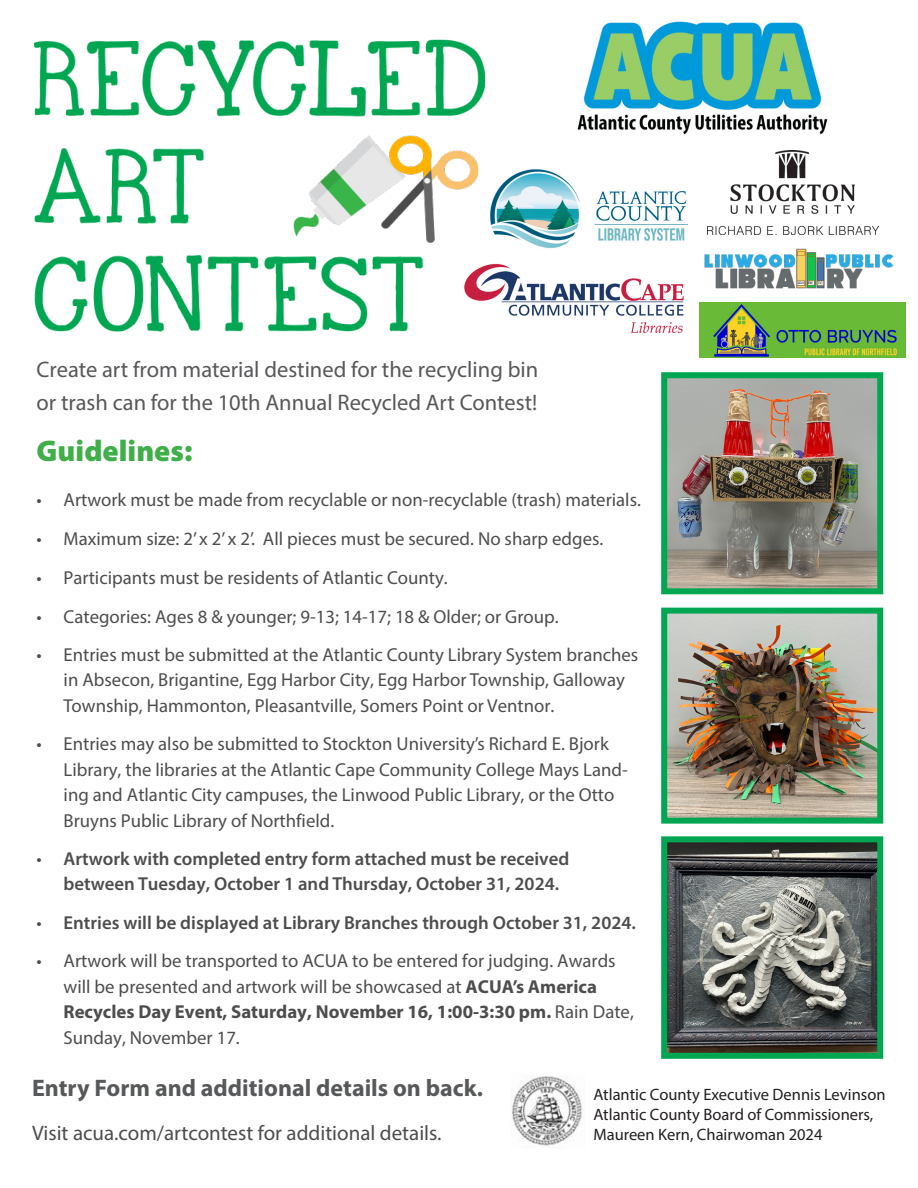
<style>
.page{position:relative;width:918px;height:1188px;background:#fff}
.page>*{position:absolute;margin:0;border:0;box-sizing:border-box;transform-origin:0 0}
.t1{font:30px "Myriad Variable Concept";color:#40ae49}
.t2{font:700 24px "Myriad Pro";color:#57585a}
.t3{font:22.5px/33px "Myriad Pro";color:#57585a}
.t4{font:21px "Myriad Pro";color:#4d4d4d}
.t5{font:18.75px/25.5px "Myriad Pro";color:#4d4d4d}
.t6{font:600 18.75px/25.5px "Myriad Pro";color:#4d4d4d}
.t7{font:16.5px "Myriad Pro";color:#231f20}
.s1{font-weight:400}
.s2{font-weight:700}
</style>
<div class="page">
<img style="left:510px;top:1076px;width:72px;height:70px">
<img style="left:577px;top:21px;width:251px;height:114px">
<img style="left:33px;top:39px;width:453px;height:293px">
<img style="left:668px;top:379px;width:208px;height:208px">
<div style="left:661px;top:372px;width:222px;height:222px;border:6px solid #00a651"></div>
<img style="left:668px;top:843px;width:208px;height:209px">
<div style="left:661px;top:836px;width:222px;height:223px;border:6px solid #00a651"></div>
<img style="left:668px;top:615px;width:208px;height:202px">
<div style="left:661px;top:608px;width:222px;height:216px;border:6px solid #00a651"></div>
<img style="left:485px;top:151px;width:239px;height:110px">
<img style="left:701px;top:247px;width:193px;height:42px">
<img style="left:462px;top:261px;width:222px;height:73px">
<img style="left:708px;top:150px;width:171px;height:84px">
<img style="left:699px;top:303px;width:207px;height:54px">
<p class="t3" style="left:37px;top:352px;width:503px">Create art from material destined for the recycling bin or trash can for the 10th Annual Recycled Art Contest!</p>
<p class="t1" style="left:37px;top:433px;width:157px">Guidelines:</p>
<p class="t5" style="left:37px;top:486px;width:606px">• Artwork must be made from recyclable or non-recyclable (trash) materials.</p>
<p class="t5" style="left:37px;top:525px;width:568px">• Maximum size: 2’ x 2’ x 2’. All pieces must be secured. No sharp edges.</p>
<p class="t5" style="left:37px;top:564px;width:413px">• Participants must be residents of Atlantic County.</p>
<p class="t5" style="left:37px;top:603px;width:524px">• Categories: Ages 8 &amp; younger; 9-13; 14-17; 18 &amp; Older; or Group.</p>
<p class="t5" style="left:64px;top:642px;width:576px;text-indent:-27px">• Entries must be submitted at the Atlantic County Library System branches in Absecon, Brigantine, Egg Harbor City, Egg Harbor Township, Galloway<br>Township, Hammonton, Pleasantville, Somers Point or Ventnor.</p>
<p class="t5" style="left:64px;top:731px;width:566px;text-indent:-27px">• Entries may also be submitted to Stockton University’s Richard E. Bjork Library, the libraries at the Atlantic Cape Community College Mays Land&shy;ing and Atlantic City campuses, the Linwood Public Library, or the Otto Bruyns Public Library of Northfield.</p>
<p class="t6" style="left:64px;top:845px;width:507px;text-indent:-27px"><span class="s1">•</span> Artwork with completed entry form attached must be received between Tuesday, October 1 and Thursday, October 31, 2024.</p>
<p class="t6" style="left:37px;top:910px;width:601px"><span class="s1">•</span> Entries will be displayed at Library Branches through October 31, 2024.</p>
<p class="t5" style="left:64px;top:948px;width:572px;text-indent:-27px">• Artwork will be transported to ACUA to be entered for judging. Awards will be presented and artwork will be showcased at <span class="s2">ACUA’s America Recycles Day Event, Saturday, November 16, 1:00-3:30 pm.</span> Rain Date, Sunday, November 17.</p>
<p class="t2" style="left:32px;top:1073px;width:452px">Entry Form and additional details on back.</p>
<p class="t7" style="left:593px;top:1084px;width:294px">Atlantic County Executive Dennis Levinson</p>
<p class="t7" style="left:593px;top:1104px;width:281px">Atlantic County Board of Commissioners,</p>
<p class="t4" style="left:32px;top:1120px;width:411px">Visit acua.com/artcontest for additional details.</p>
<p class="t7" style="left:593px;top:1124px;width:231px">Maureen Kern, Chairwoman 2024</p>
</div>
